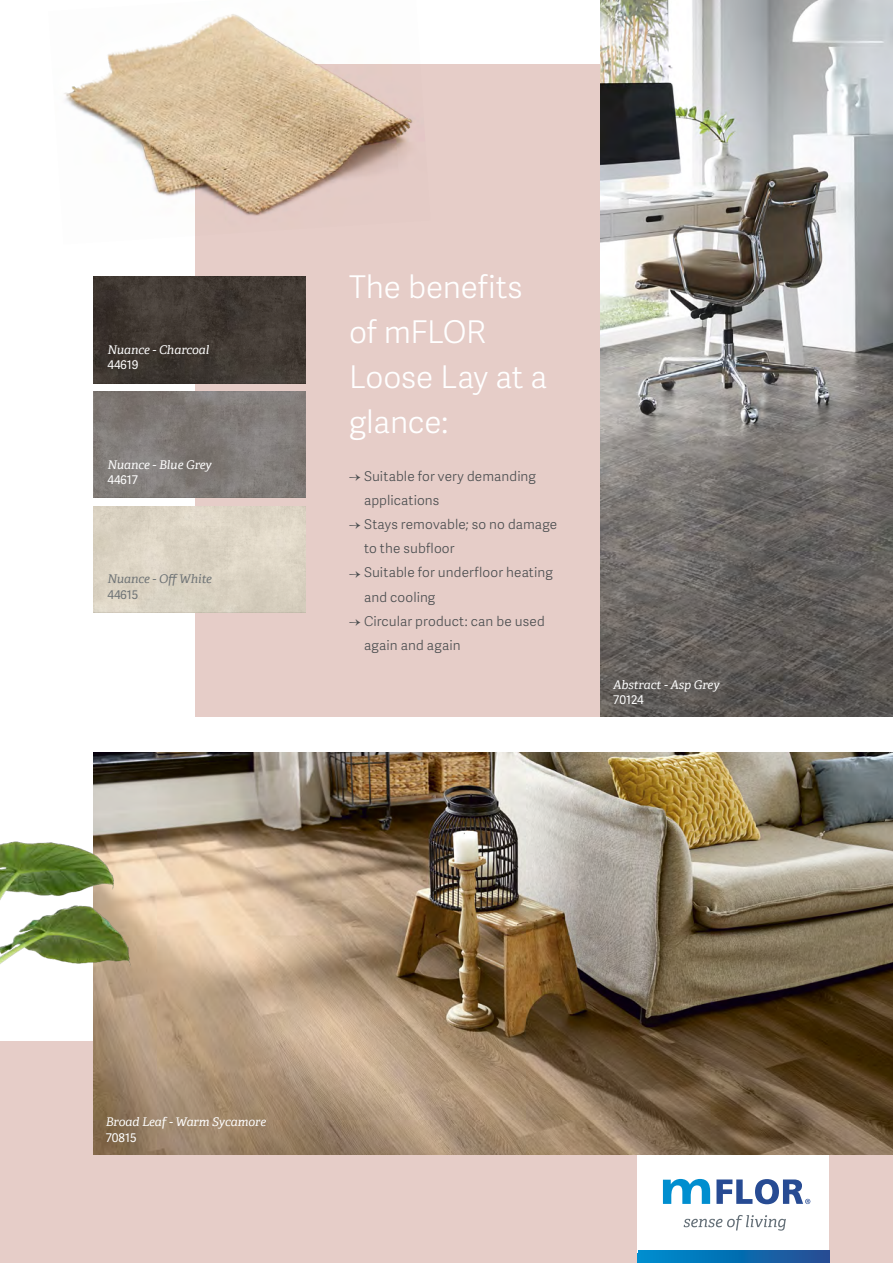
<style>
.page{position:relative;width:893px;height:1263px;background:#fff}
.page>*{position:absolute;margin:0;border:0;box-sizing:border-box;transform-origin:0 0}
.plat_12{font:300 31.35px/45px "Adelle Sans";letter-spacing:-.005em;color:#fff}
.plat{font:300 13.5px/24px "Adelle Sans";letter-spacing:.01em;color:#4a4d4f}
.t1{font:italic 12px "Adelle";color:#fff}
.t2{font:12px "Adelle Sans";color:#fff}
.t3{font:italic 12px "Adelle";color:#6f7476}
.t4{font:12px "Adelle Sans";color:#6f7476}
.s1{font-family:"Minion Pro";font-weight:400}
</style>
<div class="page">
<div style="left:0;top:1042px;width:893px;height:221px;background:#e6cdc8"></div>
<div style="left:195px;top:64px;width:406px;height:652px;background:#e6cdc8"></div>
<div style="left:638px;top:1154px;width:191px;height:98px;background:#fff"></div>
<svg style="left:716px;top:1179px;width:94px;height:25px"></svg>
<svg style="left:663px;top:1179px;width:47px;height:25px"></svg>
<svg style="left:684px;top:1215px;width:102px;height:15px"></svg>
<img style="left:94px;top:277px;width:212px;height:106px">
<img style="left:94px;top:392px;width:212px;height:106px">
<img style="left:94px;top:506px;width:212px;height:106px">
<img style="left:64px;top:14px;width:349px;height:202px">
<img style="left:94px;top:753px;width:799px;height:401px">
<img style="left:601px;top:0;width:292px;height:716px">
<img style="left:0;top:821px;width:153px;height:334px">
<svg style="left:638px;top:1250px;width:191px;height:13px;background:#0c6db1"></svg>
<p class="t1" style="left:107px;top:341px;width:103px">Nuance - Charcoal</p>
<p class="t2" style="left:107px;top:358px;width:33px">44619</p>
<p class="t1" style="left:107px;top:455px;width:106px">Nuance - Blue Grey</p>
<p class="t2" style="left:107px;top:473px;width:32px">44617</p>
<p class="t3" style="left:107px;top:570px;width:106px">Nuance - Off White</p>
<p class="t4" style="left:107px;top:588px;width:33px">44615</p>
<p class="plat_12" style="left:349px;top:265px;width:200px">The benefits of mFLOR<br>Loose Lay at a glance:</p>
<p class="plat" style="left:364px;top:465px;width:173px;text-indent:-15px"><span class="s1">→</span> Suitable for very demanding applications</p>
<p class="plat" style="left:364px;top:513px;width:195px;text-indent:-15px"><span class="s1">→</span> Stays removable; so no damage to the subfloor</p>
<p class="plat" style="left:364px;top:561px;width:190px;text-indent:-15px"><span class="s1">→</span> Suitable for underfloor heating and cooling</p>
<p class="plat" style="left:364px;top:609px;width:182px;text-indent:-15px"><span class="s1">→</span> Circular product: can be used again and again</p>
<p class="t1" style="left:613px;top:676px;width:108px">Abstract - Asp Grey</p>
<p class="t2" style="left:613px;top:693px;width:32px">70124</p>
<p class="t1" style="left:106px;top:1113px;width:162px">Broad Leaf - Warm Sycamore</p>
<p class="t2" style="left:106px;top:1131px;width:32px">70815</p>
</div>
